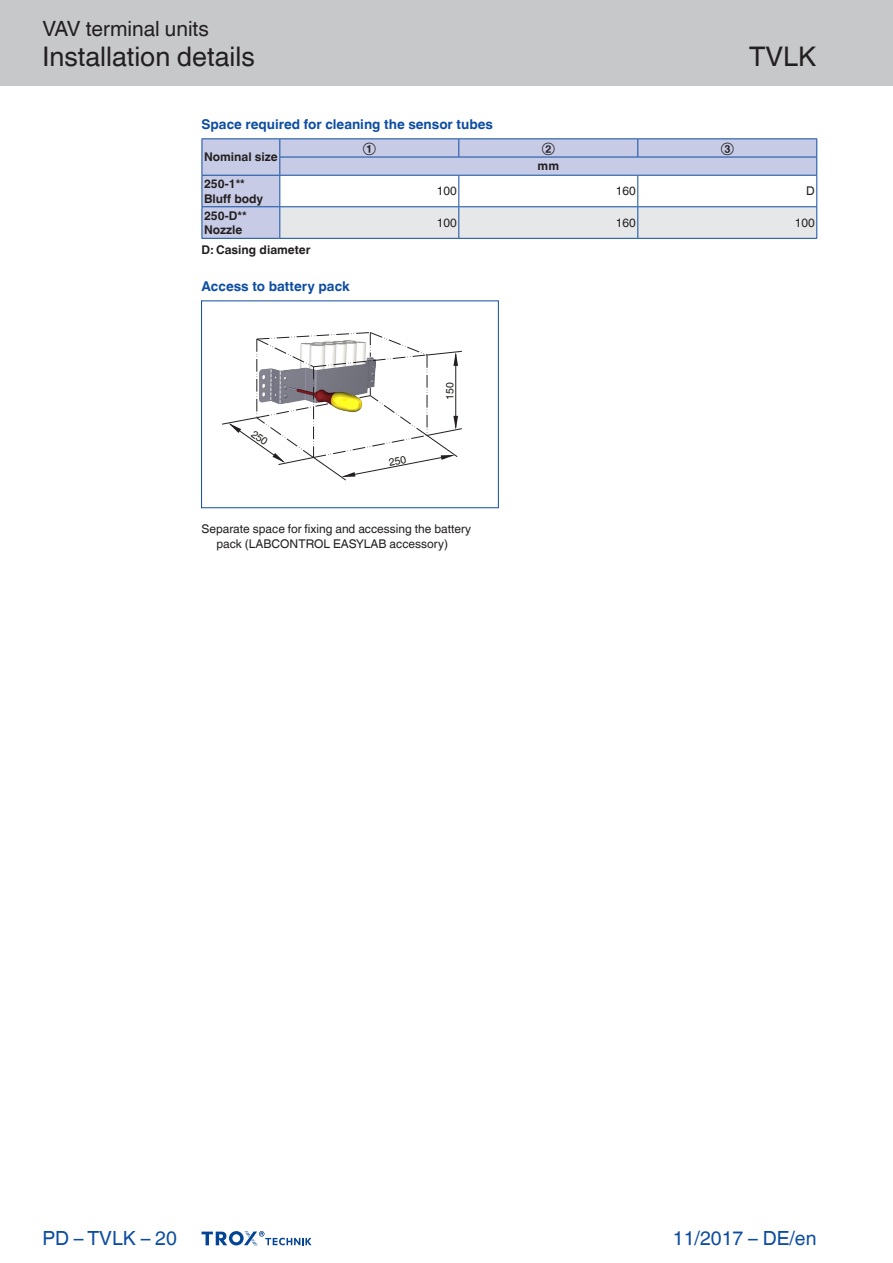
<style>
.page{position:relative;width:893px;height:1263px;background:#fff}
.page>*{position:absolute;margin:0;border:0;box-sizing:border-box;transform-origin:0 0}
.Navigation_2{font:27px "TROX Helvetica";color:#231f20}
.Navigation_3{font:27px "TROX Helvetica";color:#231f20}
.Navigation_1{font:21px "TROX Helvetica";color:#231f20}
.date{font:19.5px "TROX Helvetica";color:#0d4da1}
.pagina_li-re{font:19.5px "TROX Helvetica";color:#0d4da1}
.table_title{font:700 13.5px "TROX Helvetica";color:#0d4da1}
.Standard_oben_links{font:700 13.5px "TROX Helvetica";color:#0d4da1}
._30_graphic_footer{font:12px/14.4px "TROX Helvetica";color:#231f20}
.table_copy_h-cent_v{font:700 12px/14.4px "TROX Helvetica";color:#231f20}
.table_copy_right_v-c{font:12px "TROX Helvetica";color:#231f20}
.tab_footer_8_regular{font:700 12px "TROX Helvetica";color:#231f20}
.table_head_h-centr_v{font:700 12px "TROX Helvetica";color:#231f20}
.table_head_h-centr_v-2{font:12px "TROX Helvetica";color:#231f20}
.Update_OIDs{font:10.5px "TROX Helvetica";color:#1d1d1b}
</style>
<div class="page">
<div style="left:0;top:0;width:893px;height:85px;background:#c7c8ca"></div>
<svg style="left:202px;top:1231px;width:110px;height:15px"></svg>
<div style="left:203px;top:139px;width:76px;height:99px;background:#c7cbe6"></div>
<hr style="left:280px;top:138px;width:179px;height:1px;background:#0d4da1">
<hr style="left:459px;top:138px;width:179px;height:1px;background:#0d4da1">
<hr style="left:638px;top:138px;width:179px;height:1px;background:#0d4da1">
<svg style="left:279px;top:139px;width:538px;height:99px"></svg>
<hr style="left:202px;top:176px;width:1px;height:30px;background:#0d4da1">
<hr style="left:816px;top:176px;width:1px;height:30px;background:#0d4da1">
<hr style="left:202px;top:206px;width:78px;height:1px;background:#0d4da1">
<hr style="left:202px;top:207px;width:1px;height:31px;background:#0d4da1">
<hr style="left:202px;top:238px;width:78px;height:1px;background:#0d4da1">
<hr style="left:280px;top:206px;width:179px;height:1px;background:#0d4da1">
<hr style="left:280px;top:238px;width:179px;height:1px;background:#0d4da1">
<hr style="left:459px;top:206px;width:179px;height:1px;background:#0d4da1">
<hr style="left:459px;top:238px;width:179px;height:1px;background:#0d4da1">
<hr style="left:638px;top:206px;width:179px;height:1px;background:#0d4da1">
<hr style="left:638px;top:238px;width:179px;height:1px;background:#0d4da1">
<hr style="left:816px;top:207px;width:1px;height:31px;background:#0d4da1">
<hr style="left:202px;top:138px;width:78px;height:1px;background:#0d4da1">
<svg style="left:202px;top:139px;width:1px;height:36px"></svg>
<hr style="left:202px;top:175px;width:78px;height:1px;background:#0d4da1">
<hr style="left:201px;top:300px;width:1px;height:208px;background:#0d4da1">
<hr style="left:498px;top:300px;width:1px;height:208px;background:#0d4da1">
<hr style="left:201px;top:300px;width:297px;height:1px;background:#0d4da1">
<hr style="left:201px;top:507px;width:297px;height:1px;background:#0d4da1">
<svg style="left:222px;top:332px;width:240px;height:149px"></svg>
<p class="Navigation_1" style="left:43px;top:17px;width:168px">VAV terminal units</p>
<p class="Navigation_2" style="left:43px;top:41px;width:214px">Installation details</p>
<p class="Navigation_3" style="left:749px;top:41px;width:69px">TVLK</p>
<p class="table_title" style="left:202px;top:116px;width:293px">Space required for cleaning the sensor tubes</p>
<p class="table_head_h-centr_v" style="left:204px;top:150px;width:75px">Nominal size</p>
<p class="table_head_h-centr_v-2" style="left:363px;top:141px;width:15px">①</p>
<p class="table_head_h-centr_v-2" style="left:542px;top:141px;width:15px">②</p>
<p class="table_head_h-centr_v-2" style="left:721px;top:141px;width:15px">③</p>
<p class="table_head_h-centr_v" style="left:538px;top:159px;width:23px">mm</p>
<p class="table_copy_h-cent_v" style="left:204px;top:177px;width:61px">250-1**<br>Bluff body</p>
<p class="table_copy_right_v-c" style="left:437px;top:184px;width:22px">100</p>
<p class="table_copy_right_v-c" style="left:616px;top:184px;width:22px">160</p>
<p class="table_copy_right_v-c" style="left:806px;top:184px;width:10px">D</p>
<p class="table_copy_h-cent_v" style="left:204px;top:208px;width:44px">250-D**<br>Nozzle</p>
<p class="table_copy_right_v-c" style="left:437px;top:216px;width:22px">100</p>
<p class="table_copy_right_v-c" style="left:616px;top:216px;width:22px">160</p>
<p class="table_copy_right_v-c" style="left:795px;top:216px;width:22px">100</p>
<p class="tab_footer_8_regular" style="left:202px;top:243px;width:110px">D: Casing diameter</p>
<p class="Standard_oben_links" style="left:202px;top:279px;width:150px">Access to battery pack</p>
<p class="Update_OIDs" style="left:444px;top:400px;width:19px;rotate:-90deg">150</p>
<p class="_30_graphic_footer" style="left:216px;top:522px;width:256px;text-indent:-15px">Separate space for fixing and accessing the battery pack (LABCONTROL EASYLAB accessory)</p>
<p class="pagina_li-re" style="left:43px;top:1227px;width:136px">PD – TVLK – 20</p>
<p class="date" style="left:673px;top:1227px;width:145px">11/2017 – DE/en</p>
</div>
